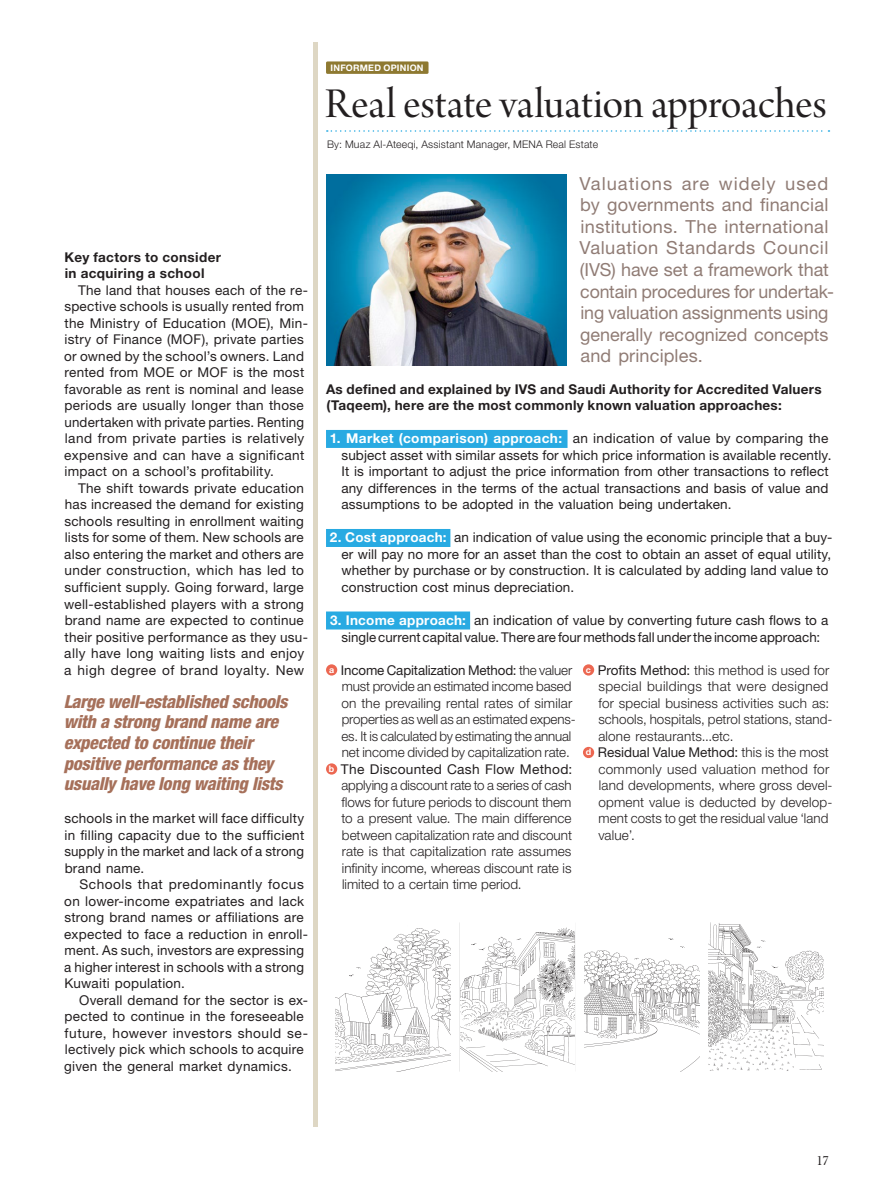
<style>
.page{position:relative;width:893px;height:1191px;background:#fff}
.page>*{position:absolute;margin:0;border:0;box-sizing:border-box;transform-origin:0 0}
.t1{font:45px "Arno Pro Display";letter-spacing:-.005em;color:#231f20}
.t2{font:18px/21.6px "Helvetica Neue";letter-spacing:.005em;color:#907c75}
.Quote_Helv_12{font:italic 800 condensed 18px/20.7px "Helvetica Neue";letter-spacing:-.015em;color:#a6705a}
.Body_Helv_9_10_8{font:13.5px/16.5px "Helvetica Neue";letter-spacing:.015em;color:#231f20}
.t3{font:300 13.5px "Helvetica Neue";color:#231f20}
.Body_Helv_Bold_9_10{font:700 13.5px/16.5px "Helvetica Neue";letter-spacing:.02em;color:#231f20}
.Body_Helv_9_10_8-2{font:13.5px "Helvetica Neue";letter-spacing:-.01em;color:#231f20}
.t4{font:300 13.5px "Helvetica Neue";letter-spacing:.03em;color:#231f20}
.t5{font:300 13.5px "Helvetica Neue";letter-spacing:.025em;color:#231f20}
.t6{font:13.5px "Bask Old Face";color:#231f20}
.t7{font:300 10.5px "Helvetica Neue";letter-spacing:.02em;color:#231f20}
.t8{font:700 9px "Helvetica Neue";letter-spacing:.03em;color:#fff}
.s1{font-weight:700;color:#fff}
.s2{font-weight:700;font-size:8.85px;color:#fff}
.s3{font-weight:300}
.s4{font-weight:400}
</style>
<div class="page">
<div style="left:326px;top:61px;width:102px;height:13px;background:#8e7931"></div>
<svg style="left:327px;top:130px;width:502px;height:2px"></svg>
<div style="left:326px;top:430px;width:241px;height:18px;background:#28aae2"></div>
<div style="left:326px;top:529px;width:124px;height:18px;background:#28aae2"></div>
<div style="left:326px;top:611px;width:144px;height:18px;background:#28aae2"></div>
<div style="left:326px;top:664px;width:11px;height:11px;background:#ec6751;border-radius:50%"></div>
<div style="left:326px;top:763px;width:11px;height:11px;background:#ec6751;border-radius:50%"></div>
<div style="left:583px;top:664px;width:11px;height:11px;background:#ec6751;border-radius:50%"></div>
<div style="left:583px;top:747px;width:11px;height:11px;background:#ec6751;border-radius:50%"></div>
<img style="left:326px;top:175px;width:241px;height:191px">
<div style="left:313px;top:43px;width:5px;height:1084px;background:#ded7c4"></div>
<svg style="left:336px;top:928px;width:115px;height:143px"></svg>
<svg style="left:460px;top:927px;width:115px;height:144px"></svg>
<svg style="left:584px;top:938px;width:115px;height:133px"></svg>
<svg style="left:708px;top:922px;width:115px;height:149px"></svg>
<p class="Body_Helv_Bold_9_10" style="left:65px;top:248px;width:158px">Key factors to consider in acquiring a school</p>
<p class="Body_Helv_9_10_8" style="left:64px;top:282px;width:245px;text-indent:14px">The land that houses each of the re&shy;spective schools is usually rented from the Ministry of Education (MOE), Min&shy;istry of Finance (MOF), private parties or owned by the school’s owners. Land rented from MOE or MOF is the most favorable as rent is nominal and lease periods are usually longer than those undertaken with private parties. Renting land from private parties is relatively expensive and can have a significant impact on a school’s profitability.</p>
<p class="Body_Helv_9_10_8" style="left:64px;top:480px;width:245px;text-indent:14px">The shift towards private education has increased the demand for existing schools resulting in enrollment waiting lists for some of them. New schools are also entering the market and others are under construction, which has led to sufficient supply. Going forward, large well-established players with a strong brand name are expected to continue their positive performance as they usu&shy;ally have long waiting lists and enjoy a high degree of brand loyalty. New</p>
<p class="Quote_Helv_12" style="left:64px;top:690px;width:225px">Large well-established schools with a strong brand name are expected to continue their positive performance as they usually have long waiting lists</p>
<p class="Body_Helv_9_10_8" style="left:64px;top:810px;width:242px;text-align:justify">schools in the market will face difficulty in filling capacity due to the sufficient supply in the market and lack of a strong brand name.</p>
<p class="Body_Helv_9_10_8" style="left:64px;top:876px;width:245px;text-indent:15px">Schools that predominantly focus on lower-income expatriates and lack strong brand names or affiliations are expected to face a reduction in enroll&shy;ment. As such, investors are expressing a higher interest in schools with a strong Kuwaiti population.</p>
<p class="Body_Helv_9_10_8" style="left:64px;top:991px;width:245px;text-indent:15px">Overall demand for the sector is ex&shy;pected to continue in the foreseeable future, however investors should se&shy;lectively pick which schools to acquire given the general market dynamics.</p>
<p class="t8" style="left:331px;top:62px;width:95px">INFORMED OPINION</p>
<h1 class="t1" style="left:325px;top:80px;width:503px">Real estate valuation approaches</h1>
<p class="t7" style="left:327px;top:138px;width:273px">By: Muaz Al-Ateeqi, Assistant Manager, MENA Real Estate</p>
<p class="t2" style="left:579px;top:172px;width:256px">Valuations are widely used by governments and financial institutions. The international<br>Valuation Standards Council (IVS) have set a framework that contain procedures for undertak&shy;ing valuation assignments using generally recognized concepts and principles.</p>
<p class="Body_Helv_Bold_9_10" style="left:326px;top:380px;width:497px">As defined and explained by IVS and Saudi Authority for Accredited Valuers (Taqeem), here are the most commonly known valuation approaches:</p>
<p class="Body_Helv_9_10_8" style="left:341px;top:430px;width:492px;text-indent:-12px"><span class="s1">1. Market (comparison) approach:</span> an indication of value by comparing the subject asset with similar assets for which price information is available recently.<br>It is important to adjust the price information from other transactions to reflect any differences in the terms of the actual transactions and basis of value and assumptions to be adopted in the valuation being undertaken.</p>
<p class="Body_Helv_9_10_8" style="left:341px;top:529px;width:493px;text-indent:-12px"><span class="s1">2. Cost approach:</span> an indication of value using the economic principle that a buy&shy;er will pay no more for an asset than the cost to obtain an asset of equal utility, whether by purchase or by construction. It is calculated by adding land value to construction cost minus depreciation.</p>
<p class="Body_Helv_9_10_8" style="left:330px;top:612px;width:500px;text-align:center"><span class="s1">3. Income approach:</span> an indication of value by converting future cash flows to a single current capital value. There are four methods fall under the income approach:</p>
<p class="Body_Helv_9_10_8-2" style="left:329px;top:661px;width:245px"><span class="s2">a</span> Income Capitalization Method: <span class="s3">the valuer</span></p>
<p class="t3" style="left:342px;top:678px;width:231px">must provide an estimated income based</p>
<p class="t3" style="left:341px;top:694px;width:232px">on the prevailing rental rates of similar</p>
<p class="t3" style="left:342px;top:711px;width:235px">properties as well as an estimated expens-</p>
<p class="t3" style="left:341px;top:727px;width:231px">es. It is calculated by estimating the annual</p>
<p class="t3" style="left:342px;top:744px;width:230px">net income divided by capitalization rate.</p>
<p class="Body_Helv_9_10_8" style="left:329px;top:760px;width:245px"><span class="s2">b</span> The Discounted Cash Flow Method:</p>
<p class="t3" style="left:341px;top:777px;width:231px">applying a discount rate to a series of cash</p>
<p class="t3" style="left:341px;top:793px;width:232px">flows for future periods to discount them</p>
<p class="t3" style="left:342px;top:810px;width:231px">to a present value. The main difference</p>
<p class="t3" style="left:342px;top:826px;width:232px">between capitalization rate and discount</p>
<p class="t3" style="left:342px;top:843px;width:231px">rate is that capitalization rate assumes</p>
<p class="t3" style="left:342px;top:859px;width:231px">infinity income, whereas discount rate is</p>
<p class="t3" style="left:342px;top:876px;width:181px">limited to a certain time period.</p>
<p class="t3" style="left:586px;top:661px;width:245px"><span class="s2">c</span> <span class="s4">Profits Method:</span> this method is used for</p>
<p class="t4" style="left:598px;top:678px;width:232px">special buildings that were designed</p>
<p class="t3" style="left:598px;top:694px;width:232px">for special business activities such as:</p>
<p class="t3" style="left:598px;top:711px;width:236px">schools, hospitals, petrol stations, stand-</p>
<p class="t3" style="left:598px;top:727px;width:137px">alone restaurants...etc.</p>
<p class="Body_Helv_9_10_8" style="left:586px;top:744px;width:245px"><span class="s2">d</span> Residual Value Method: <span class="s3">this is the most</span></p>
<p class="t5" style="left:598px;top:760px;width:232px">commonly used valuation method for</p>
<p class="t3" style="left:599px;top:777px;width:235px">land developments, where gross devel-</p>
<p class="t3" style="left:598px;top:793px;width:236px">opment value is deducted by develop-</p>
<p class="t3" style="left:599px;top:810px;width:231px">ment costs to get the residual value ‘land</p>
<p class="t3" style="left:598px;top:826px;width:38px">value’.</p>
<p class="t6" style="left:816px;top:1153px;width:14px">17</p>
</div>
